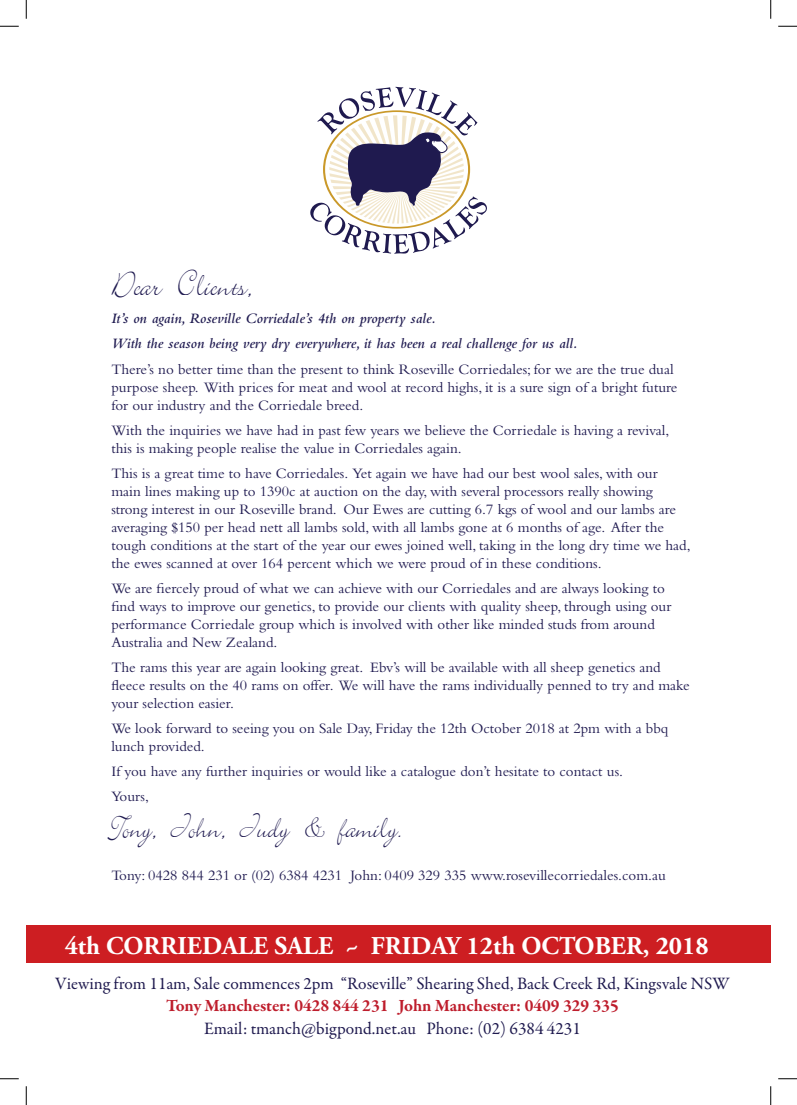
<style>
.page{position:relative;width:797px;height:1105px;background:#fff}
.page>*{position:absolute;margin:0;border:0;box-sizing:border-box;transform-origin:0 0}
.t1{font:31.25px "Elegant";color:#201b51}
.t2{font:30px "Elegant";color:#201b51}
.t3{font:700 25.62px "Adobe Garamond Pro";color:#fff}
.t4{font:17.5px/22.4px "Garamond Premr Pro";color:#1f1a4f;text-align:center}
.t5{font:15px/18px "Bembo";color:#201b51}
.t6{font:italic 600 15px "Bembo";color:#201b51}
.s1{font-weight:700;color:#be1d2c}
</style>
<div class="page">
<div style="left:26px;top:925px;width:744px;height:37px;background:#cd1e22"></div>
<svg style="left:310px;top:87px;width:177px;height:167px"></svg>
<svg style="left:0;top:25px;width:19px;height:2px"></svg>
<svg style="left:778px;top:25px;width:19px;height:2px"></svg>
<svg style="left:0;top:1078px;width:19px;height:1px"></svg>
<svg style="left:778px;top:1078px;width:19px;height:1px"></svg>
<svg style="left:25px;top:0;width:2px;height:19px"></svg>
<svg style="left:25px;top:1086px;width:2px;height:19px"></svg>
<svg style="left:770px;top:0;width:1px;height:19px"></svg>
<svg style="left:770px;top:1086px;width:1px;height:19px"></svg>
<p class="t1" style="left:111px;top:269px;width:141px">Dear Clients,</p>
<p class="t6" style="left:111px;top:310px;width:326px">It’s on again, Roseville Corriedale’s 4th on property sale.</p>
<p class="t6" style="left:111px;top:335px;width:468px">With the season being very dry everywhere, it has been a real challenge for us all.</p>
<p class="t5" style="left:111px;top:360px;width:567px">There’s no better time than the present to think Roseville Corriedales; for we are the true dual purpose sheep. With prices for meat and wool at record highs, it is a sure sign of a bright future for our industry and the Corriedale breed.</p>
<p class="t5" style="left:111px;top:421px;width:559px">With the inquiries we have had in past few years we believe the Corriedale is having a revival, this is making people realise the value in Corriedales again.</p>
<p class="t5" style="left:111px;top:464px;width:581px">This is a great time to have Corriedales. Yet again we have had our best wool sales, with our main lines making up to 1390c at auction on the day, with several processors really showing strong interest in our Roseville brand. Our Ewes are cutting 6.7 kgs of wool and our lambs are averaging $150 per head nett all lambs sold, with all lambs gone at 6 months of age. After the tough conditions at the start of the year our ewes joined well, taking in the long dry time we had, the ewes scanned at over 164 percent which we were proud of in these conditions.</p>
<p class="t5" style="left:111px;top:579px;width:561px">We are fiercely proud of what we can achieve with our Corriedales and are always looking to find ways to improve our genetics, to provide our clients with quality sheep, through using our performance Corriedale group which is involved with other like minded studs from around Australia and New Zealand.</p>
<p class="t5" style="left:111px;top:658px;width:580px">The rams this year are again looking great. Ebv’s will be available with all sheep genetics and fleece results on the 40 rams on offer. We will have the rams individually penned to try and make your selection easier.</p>
<p class="t5" style="left:111px;top:719px;width:558px">We look forward to seeing you on Sale Day, Friday the 12th October 2018 at 2pm with a bbq lunch provided.</p>
<p class="t5" style="left:111px;top:762px;width:513px">If you have any further inquiries or would like a catalogue don’t hesitate to contact us.</p>
<p class="t5" style="left:111px;top:787px;width:39px">Yours,</p>
<p class="t2" style="left:111px;top:812px;width:291px">Tony, John, Judy &amp; family.</p>
<p class="t5" style="left:111px;top:866px;width:556px">Tony: 0428 844 231 or (02) 6384 4231 John: 0409 329 335 www.rosevillecorriedales.com.au</p>
<p class="t3" style="left:65px;top:930px;width:645px">4th CORRIEDALE SALE ~ FRIDAY 12th OCTOBER, 2018</p>
<p class="t4" style="left:55px;top:973px;width:676px">Viewing from 11am, Sale commences 2pm “Roseville” Shearing Shed, Back Creek Rd, Kingsvale NSW<br><span class="s1">Tony Manchester: 0428 844 231 John Manchester: 0409 329 335<br></span>Email: tmanch@bigpond.net.au Phone: (02) 6384 4231</p>
</div>
